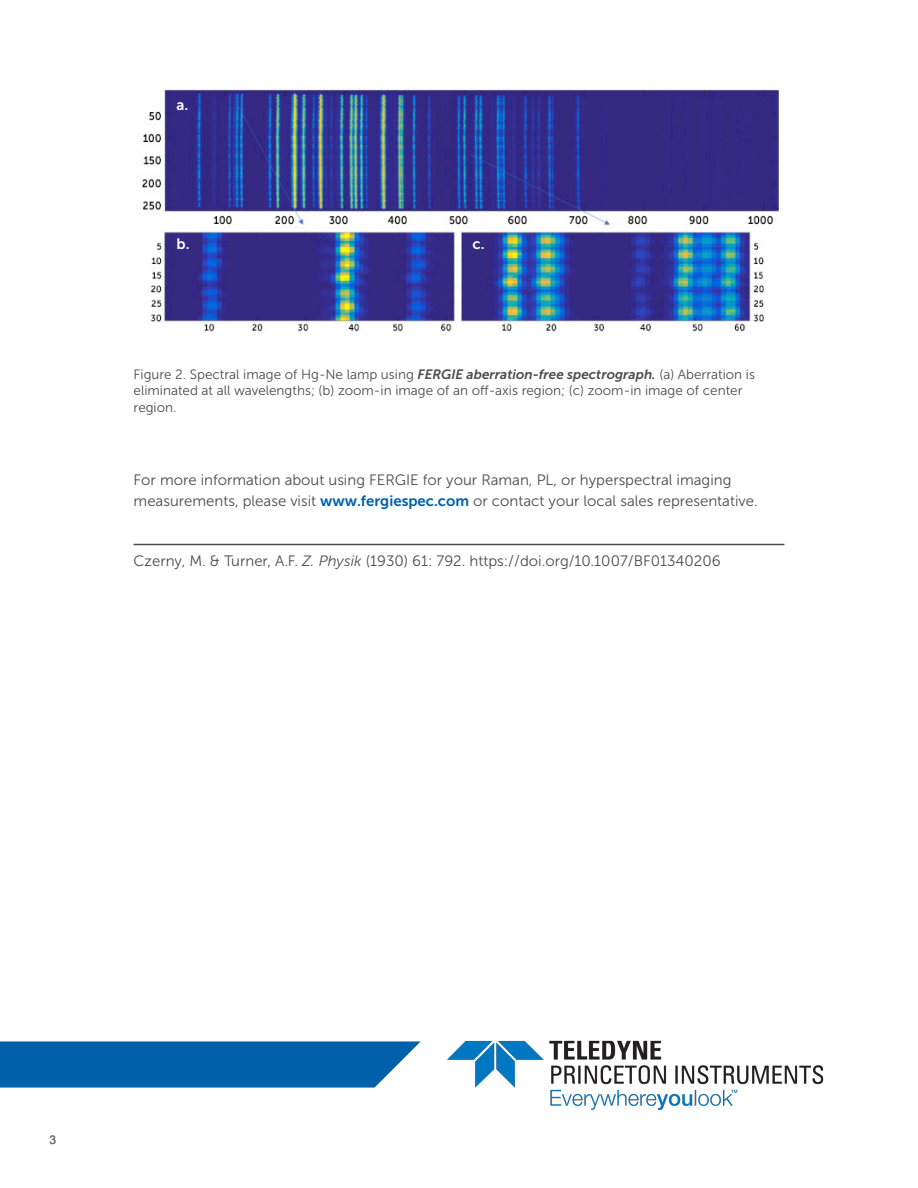
<style>
.page{position:relative;width:918px;height:1188px;background:#fff}
.page>*{position:absolute;margin:0;border:0;box-sizing:border-box;transform-origin:0 0}
.t1{font:15px/21px "Museo Sans 300";color:#4b4c4d}
.t2{font:15px "Museo Sans 700";color:#fff}
.t3{font:13.5px/16.5px "Museo Sans 300";color:#4b4c4d}
.t4{font:12px "Arial";color:#6c6d70}
.s1{font-family:"Museo Sans 700";font-style:italic}
.s2{font-family:"Museo Sans 700";color:#0060aa}
.s3{font-style:italic}
</style>
<div class="page">
<svg style="left:0;top:1041px;width:421px;height:47px;background:#126bb0"></svg>
<img style="left:447px;top:1040px;width:377px;height:70px">
<img style="left:142px;top:89px;width:637px;height:243px">
<hr style="left:134px;top:544px;width:650px;height:1px;background:#4b4c4d">
<p class="t2" style="left:177px;top:97px;width:13px">a.</p>
<p class="t2" style="left:177px;top:235px;width:15px">b.</p>
<p class="t2" style="left:472px;top:235px;width:14px">c.</p>
<p class="t3" style="left:134px;top:366px;width:623px">Figure 2. Spectral image of Hg-Ne lamp using <span class="s1">FERGIE aberration-free spectrograph.</span> (a) Aberration is eliminated at all wavelengths; (b) zoom-in image of an off-axis region; (c) zoom-in image of center region.</p>
<p class="t1" style="left:134px;top:470px;width:626px">For more information about using FERGIE for your Raman, PL, or hyperspectral imaging measurements, please visit <span class="s2">www.fergiespec.com</span> or contact your local sales representative.</p>
<p class="t1" style="left:134px;top:551px;width:589px">Czerny, M. &amp; Turner, A.F. <span class="s3">Z. Physik</span> (1930) 61: 792. https://doi.org/10.1007/BF01340206</p>
<p class="t4" style="left:50px;top:1132px;width:8px">3</p>
</div>
